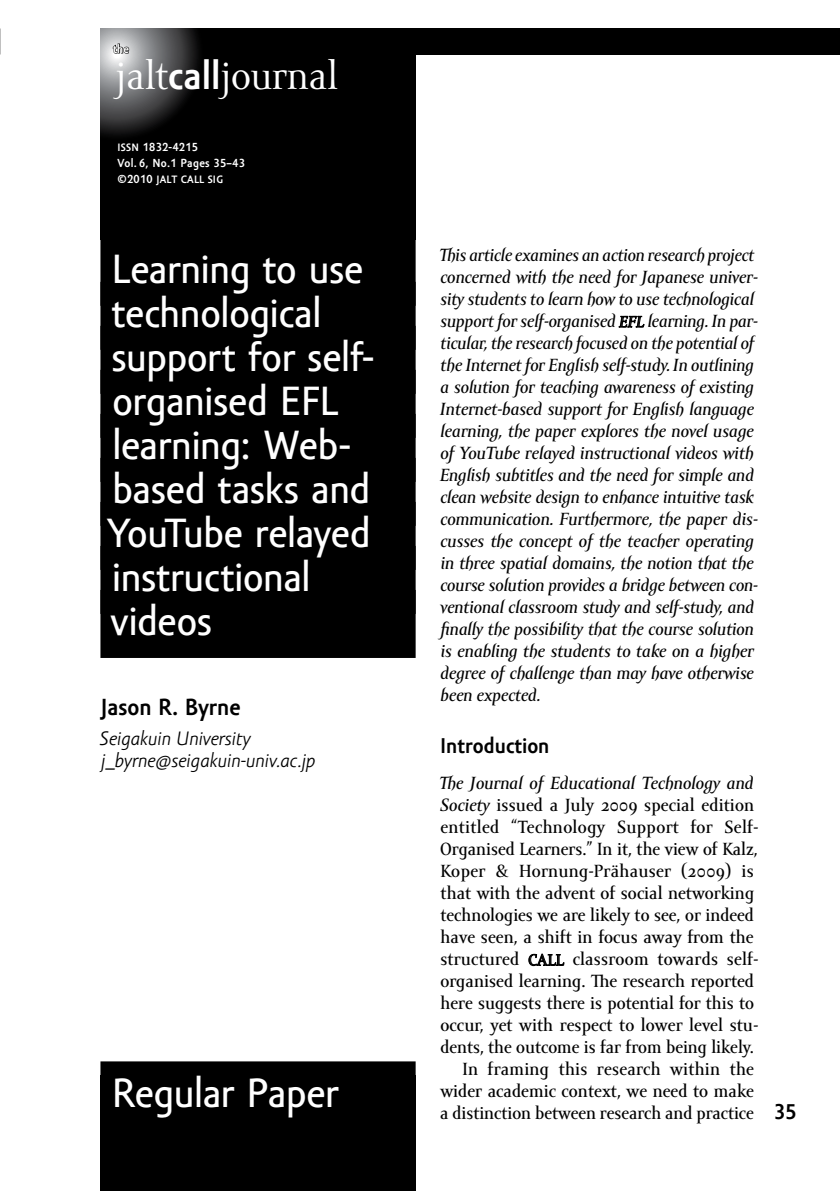
<style>
.page{position:relative;width:840px;height:1191px;background:#fff}
.page>*{position:absolute;margin:0;border:0;box-sizing:border-box;transform-origin:0 0}
.t1{font:42px/44px "Amor Sans Text Pro";letter-spacing:-.01em;color:#fff}
.t2{font:40px "Amor Serif Pro";color:#fff}
.t3{font:700 24px "Amor Sans Pro";color:#000}
.t4{font:700 22px "Amor Sans Pro";color:#000}
.t5{font:italic 20px/22px "Amor Sans Pro";color:#000}
.t6{font:italic 18px/22px "Amor Serif Text Pro";color:#000}
.t7{font:18px/22px "Amor Serif Text Pro";letter-spacing:.005em;color:#000;text-align:right}
.t8{font:700 12px/16px "Amor Sans Pro";letter-spacing:.025em;color:#fff}
.t9{font:700 11px "Amor Sans Pro";letter-spacing:.025em;color:#fff}
.s1{font-family:"Amor Sans Pro";font-weight:700}
.s2{font-size:11px}
.s3{font-size:12px}
.s4{font-size:16px}
.s5{font-style:italic}
</style>
<div class="page">
<div style="left:108px;top:28px;width:731px;height:27px;background:#000"></div>
<svg style="left:100px;top:28px;width:315px;height:210px;background:#0d0d0e"></svg>
<svg style="left:112px;top:43px;width:18px;height:11px"></svg>
<div style="left:100px;top:1075px;width:315px;height:116px;background:#000"></div>
<div style="left:100px;top:1061px;width:315px;height:68px;background:#000"></div>
<div style="left:100px;top:238px;width:315px;height:68px;background:#000"></div>
<div style="left:100px;top:282px;width:315px;height:68px;background:#000"></div>
<div style="left:100px;top:326px;width:315px;height:68px;background:#000"></div>
<div style="left:100px;top:370px;width:315px;height:68px;background:#000"></div>
<div style="left:100px;top:414px;width:315px;height:68px;background:#000"></div>
<div style="left:100px;top:458px;width:315px;height:68px;background:#000"></div>
<div style="left:100px;top:502px;width:315px;height:68px;background:#000"></div>
<div style="left:100px;top:546px;width:315px;height:68px;background:#000"></div>
<div style="left:100px;top:590px;width:315px;height:68px;background:#000"></div>
<svg style="left:618px;top:316px;width:25px;height:11px"></svg>
<svg style="left:528px;top:954px;width:35px;height:11px"></svg>
<p class="t8" style="left:113px;top:41px;width:17px">the</p>
<h2 class="t2" style="left:116px;top:54px;width:223px">jalt<span class="s1">call</span>journal</h2>
<p class="t8" style="left:117px;top:139px;width:129px"><span class="s2">issn</span> 1832-4215<br>Vol. 6, No.1 Pages 35–43</p>
<p class="t9" style="left:117px;top:173px;width:107px"><span class="s3">©2010</span> jalt call sig</p>
<h1 class="t1" style="left:108px;top:248px;width:268px">Learning to use technological support for self&shy;organised EFL learning: Web&shy;based tasks and<br>YouTube relayed instructional videos</h1>
<h3 class="t3" style="left:101px;top:694px;width:141px">Jason R. Byrne</h3>
<p class="t5" style="left:100px;top:728px;width:216px">Seigakuin University j_byrne@seigakuin-univ.ac.jp</p>
<h1 class="t1" style="left:112px;top:1072px;width:228px">Regular Paper</h1>
<p class="t6" style="left:439px;top:245px;width:319px">This article examines an action research project concerned with the need for Japanese univer&shy;sity students to learn how to use technological support for self-organised <span class="s4">EFL</span> learning. In par&shy;ticular, the research focused on the potential of the Internet for English self-study. In outlining a solution for teaching awareness of existing Internet-based support for English language learning, the paper explores the novel usage of YouTube relayed instructional videos with English subtitles and the need for simple and clean website design to enhance intuitive task communication. Furthermore, the paper dis&shy;cusses the concept of the teacher operating in three spatial domains, the notion that the course solution provides a bridge between con&shy;ventional classroom study and self-study, and finally the possibility that the course solution is enabling the students to take on a higher degree of challenge than may have otherwise been expected.</p>
<p class="t4" style="left:440px;top:733px;width:111px">I ntroduction</p>
<p class="t7" style="left:439px;top:773px;width:320px"><span class="s5">The Journal of Educational Technology and Society</span> issued a July 2009 special edition entitled “Technology Support for Self-Organised Learners.” In it, the view of Kalz, Koper &amp; Hornung-Prähauser (2009) is that with the advent of social networking technologies we are likely to see, or indeed have seen, a shift in focus away from the structured <span class="s4">CALL</span> classroom towards self&shy;organised learning. The research reported here suggests there is potential for this to occur, yet with respect to lower level stu&shy;dents, the outcome is far from being likely.<br>In framing this research within the wider academic context, we need to make a distinction between research and practice</p>
<p class="t4" style="left:773px;top:1099px;width:24px">35</p>
</div>
